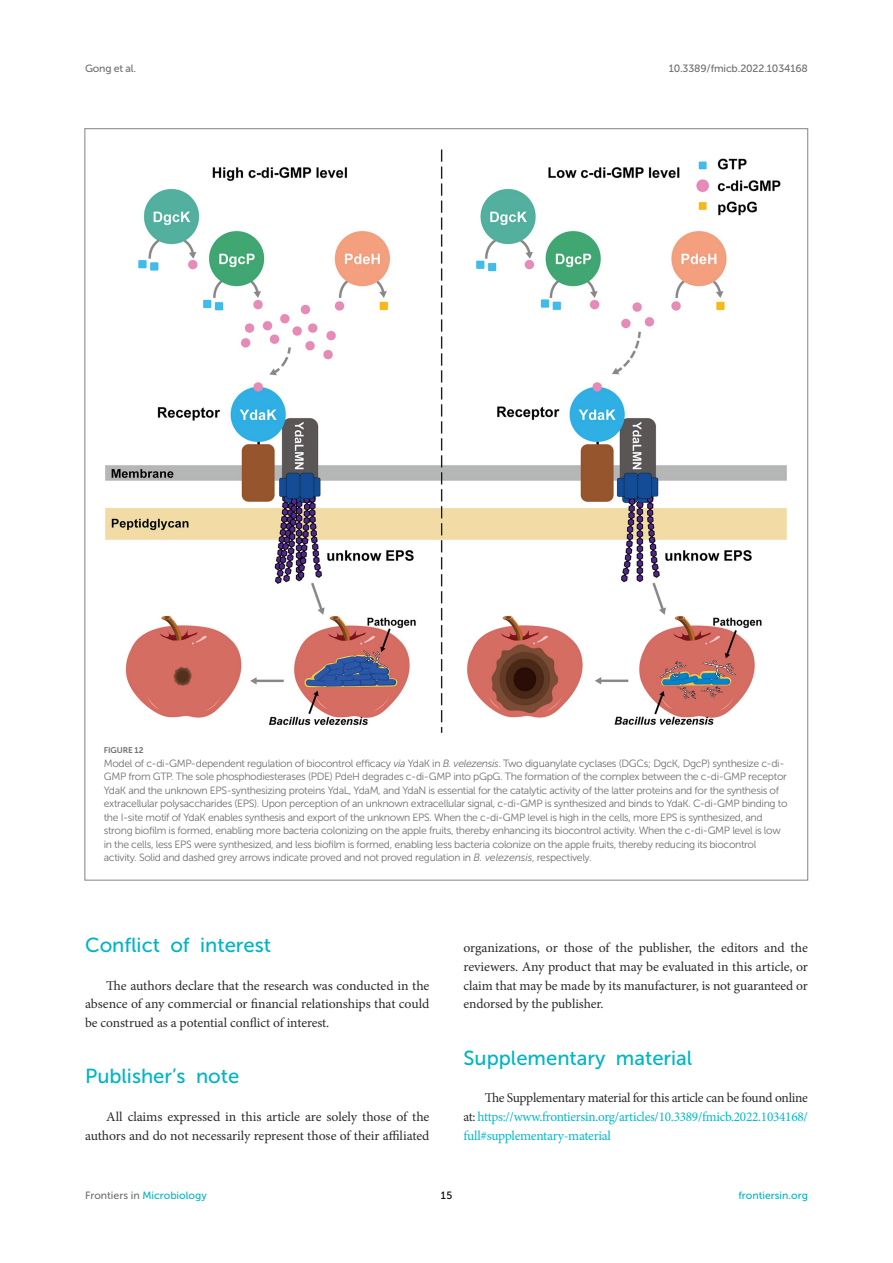
<style>
.page{position:relative;width:893px;height:1263px;background:#fff}
.page>*{position:absolute;margin:0;border:0;box-sizing:border-box;transform-origin:0 0}
.HEAD_1{font:20.25px "Museo Sans 500";color:#00b4c4}
.TEXT_FLUSH{font:13.5px/18.8px "Minion Pro";letter-spacing:-.005em;color:#2b2b2a;text-align:justify}
.TEXT_FLUSH-2{font:13.5px/18.8px "Minion Pro";letter-spacing:-.02em;color:#00b9c9;text-align:justify}
.FIG_LEG{font:10.5px/13.5px "Museo Sans 300";letter-spacing:-.03em;color:#706f70}
.t1{font:10.5px "Museo Sans 500";color:#00b4c4}
.t2{font:10.5px "Museo Sans 500";letter-spacing:-.015em;color:#706f70}
.t3{font:10.5px "Museo Sans 500";color:#000}
.FIG_HD{font:8.25px "Museo Sans 700";letter-spacing:-.01em;color:#706f70}
.s1{font-style:italic}
.s2{color:#2b2b2a}
.s3{color:#706f70}
</style>
<div class="page">
<img style="left:104px;top:149px;width:683px;height:584px">
<p class="t2" style="left:85px;top:63px;width:53px">Gong et al.</p>
<p class="t2" style="left:669px;top:63px;width:141px">10.3389/fmicb.2022.1034168</p>
<p class="FIG_HD" style="left:104px;top:746px;width:41px">FIGURE 12</p>
<p class="FIG_LEG" style="left:104px;top:756px;width:685px">Model of c-di-GMP-dependent regulation of biocontrol efficacy <span class="s1">via</span> YdaK in <span class="s1">B. velezensis</span>. Two diguanylate cyclases (DGCs; DgcK, DgcP) synthesize c-di-GMP from GTP. The sole phosphodiesterases (PDE) PdeH degrades c-di-GMP into pGpG. The formation of the complex between the c-di-GMP receptor YdaK and the unknown EPS-synthesizing proteins YdaL, YdaM, and YdaN is essential for the catalytic activity of the latter proteins and for the synthesis of extracellular polysaccharides (EPS). Upon perception of an unknown extracellular signal, c-di-GMP is synthesized and binds to YdaK. C-di-GMP binding to the I-site motif of YdaK enables synthesis and export of the unknown EPS. When the c-di-GMP level is high in the cells, more EPS is synthesized, and strong biofilm is formed, enabling more bacteria colonizing on the apple fruits, thereby enhancing its biocontrol activity. When the c-di-GMP level is low in the cells, less EPS were synthesized, and less biofilm is formed, enabling less bacteria colonize on the apple fruits, thereby reducing its biocontrol activity. Solid and dashed grey arrows indicate proved and not proved regulation in <span class="s1">B. velezensis</span>, respectively.</p>
<p class="HEAD_1" style="left:85px;top:934px;width:187px">Conflict of interest</p>
<p class="TEXT_FLUSH" style="left:85px;top:976px;width:346px;text-indent:21px">The authors declare that the research was conducted in the absence of any commercial or financial relationships that could be construed as a potential conflict of interest.</p>
<p class="HEAD_1" style="left:85px;top:1065px;width:156px">Publisher’s note</p>
<p class="TEXT_FLUSH" style="left:85px;top:1107px;width:346px;text-align:right">All claims expressed in this article are solely those of the authors and do not necessarily represent those of their affiliated</p>
<p class="TEXT_FLUSH" style="left:463px;top:938px;width:346px">organizations, or those of the publisher, the editors and the reviewers. Any product that may be evaluated in this article, or claim that may be made by its manufacturer, is not guaranteed or endorsed by the publisher.</p>
<p class="HEAD_1" style="left:463px;top:1046px;width:230px">Supplementary material</p>
<p class="TEXT_FLUSH-2" style="left:463px;top:1088px;width:346px;text-indent:21px"><span class="s2">The Supplementary material for this article can be found online at:</span> https://www.frontiersin.org/articles/10.3389/fmicb.2022.1034168/ full#supplementary-material</p>
<p class="t1" style="left:85px;top:1190px;width:123px"><span class="s3">Frontiers in</span> Microbiology</p>
<p class="t3" style="left:441px;top:1190px;width:13px">15</p>
<p class="t1" style="left:738px;top:1190px;width:71px">frontiersin.org</p>
</div>
